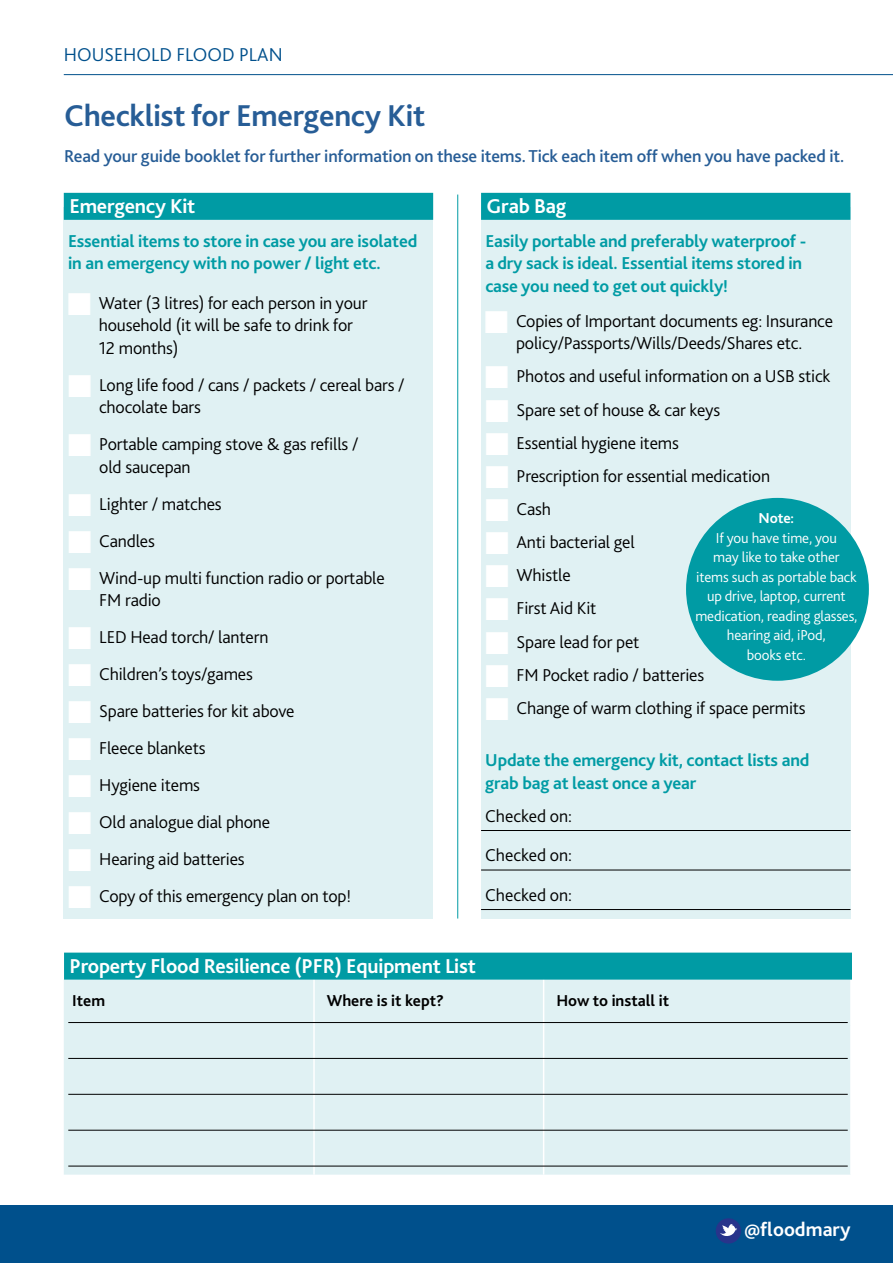
<style>
.page{position:relative;width:893px;height:1263px;background:#fff}
.page>*{position:absolute;margin:0;border:0;box-sizing:border-box;transform-origin:0 0}
.t1{font:700 31.5px "Bliss 2";letter-spacing:-.01em;color:#275d96}
.t2{font:700 21px "Bliss 2";letter-spacing:-.01em;color:#fff}
.t3{font:700 20.25px "Bliss 2";color:#fff}
.t4{font:300 19.5px "Bliss 2";color:#00508c}
.t5{font:300 18px/22.5px "Bliss 2";letter-spacing:-.01em;color:#000}
.t6{font:700 18px/22.5px "Bliss 2";letter-spacing:-.01em;color:#009ba4}
.t7{font:500 18px "Bliss 2";letter-spacing:-.01em;color:#275d96}
.t8{font:700 16.5px "Bliss 2";color:#000}
.t9{font:300 15px/19.5px "Bliss 2";letter-spacing:-.01em;color:#fff;text-align:center}
.t10{font:700 15px "Bliss 2";color:#fff}
.s1{color:#fff}
</style>
<div class="page">
<hr style="left:64px;top:74px;width:829px;height:1px;background:#00508c">
<div style="left:64px;top:207px;width:369px;height:711px;background:#e0f1f3"></div>
<div style="left:481px;top:207px;width:369px;height:711px;background:#e0f1f3"></div>
<div style="left:64px;top:979px;width:786px;height:196px;background:#e0f1f3"></div>
<hr style="left:313px;top:979px;width:2px;height:47px;background:#fff">
<hr style="left:543px;top:979px;width:1px;height:47px;background:#fff">
<hr style="left:313px;top:1026px;width:2px;height:149px;background:#fff">
<hr style="left:543px;top:1026px;width:1px;height:149px;background:#fff">
<hr style="left:68px;top:1022px;width:780px;height:1px;background:#000">
<hr style="left:68px;top:1058px;width:780px;height:1px;background:#000">
<hr style="left:68px;top:1094px;width:780px;height:1px;background:#000">
<hr style="left:68px;top:1130px;width:780px;height:1px;background:#000">
<hr style="left:68px;top:1166px;width:780px;height:1px;background:#000">
<div style="left:0;top:1205px;width:893px;height:58px;background:#00508c"></div>
<div style="left:64px;top:193px;width:369px;height:27px;background:#009ba4"></div>
<div style="left:481px;top:193px;width:369px;height:27px;background:#009ba4"></div>
<hr style="left:481px;top:830px;width:369px;height:1px;background:#000">
<hr style="left:481px;top:870px;width:369px;height:1px;background:#000">
<hr style="left:481px;top:909px;width:369px;height:1px;background:#000">
<hr style="left:457px;top:195px;width:1px;height:723px;background:#009ba4">
<div style="left:686px;top:498px;width:183px;height:183px;background:#009ba4;border-radius:50%"></div>
<div style="left:64px;top:952px;width:788px;height:27px;background:#009ba4"></div>
<div style="left:716px;top:1218px;width:25px;height:25px;background:#28348b;border-radius:50%"></div>
<svg style="left:720px;top:1224px;width:17px;height:12px"></svg>
<p class="t4" style="left:64px;top:43px;width:220px">HOUSEHOLD FLOOD PLAN</p>
<h1 class="t1" style="left:64px;top:96px;width:362px">Checklist for Emergency Kit</h1>
<p class="t7" style="left:64px;top:144px;width:782px">Read your guide booklet for further information on these items. Tick each item off when you have packed it.</p>
<p class="t2" style="left:69px;top:193px;width:128px">Emergency Kit</p>
<p class="t6" style="left:68px;top:229px;width:351px">Essential items to store in case you are isolated in an emergency with no power / light etc.</p>
<p class="t5" style="left:99px;top:291px;width:270px;text-indent:-31px"><span class="s1">■</span> Water (3 litres) for each person in your household (it will be safe to drink for<br>12 months)</p>
<p class="t5" style="left:99px;top:373px;width:307px;text-indent:-31px"><span class="s1">■</span> Long life food / cans / packets / cereal bars / chocolate bars</p>
<p class="t5" style="left:99px;top:433px;width:261px;text-indent:-31px"><span class="s1">■</span> Portable camping stove &amp; gas refills / old saucepan</p>
<p class="t5" style="left:68px;top:492px;width:155px"><span class="s1">■</span> Lighter / matches</p>
<p class="t5" style="left:68px;top:529px;width:89px"><span class="s1">■</span> Candles</p>
<p class="t5" style="left:99px;top:566px;width:287px;text-indent:-31px"><span class="s1">■</span> Wind-up multi function radio or portable<br>FM radio</p>
<p class="t5" style="left:68px;top:625px;width:202px"><span class="s1">■</span> LED Head torch/ lantern</p>
<p class="t5" style="left:68px;top:662px;width:187px"><span class="s1">■</span> Children’s toys/games</p>
<p class="t5" style="left:68px;top:699px;width:228px"><span class="s1">■</span> Spare batteries for kit above</p>
<p class="t5" style="left:68px;top:736px;width:139px"><span class="s1">■</span> Fleece blankets</p>
<p class="t5" style="left:68px;top:773px;width:134px"><span class="s1">■</span> Hygiene items</p>
<p class="t5" style="left:68px;top:810px;width:204px"><span class="s1">■</span> Old analogue dial phone</p>
<p class="t5" style="left:68px;top:847px;width:178px"><span class="s1">■</span> Hearing aid batteries</p>
<p class="t5" style="left:68px;top:884px;width:285px"><span class="s1">■</span> Copy of this emergency plan on top!</p>
<p class="t2" style="left:487px;top:193px;width:81px">Grab Bag</p>
<p class="t6" style="left:485px;top:229px;width:322px">Easily portable and preferably waterproof - a dry sack is ideal. Essential items stored in case you need to get out quickly!</p>
<p class="t5" style="left:485px;top:309px;width:350px;text-align:center"><span class="s1">■</span> Copies of Important documents eg: Insurance policy/Passports/Wills/Deeds/Shares etc.</p>
<p class="t5" style="left:485px;top:365px;width:347px"><span class="s1">■</span> Photos and useful information on a USB stick</p>
<p class="t5" style="left:485px;top:398px;width:237px"><span class="s1">■</span> Spare set of house &amp; car keys</p>
<p class="t5" style="left:485px;top:431px;width:195px"><span class="s1">■</span> Essential hygiene items</p>
<p class="t5" style="left:485px;top:464px;width:286px"><span class="s1">■</span> Prescription for essential medication</p>
<p class="t5" style="left:485px;top:497px;width:67px"><span class="s1">■</span> Cash</p>
<p class="t5" style="left:485px;top:530px;width:151px"><span class="s1">■</span> Anti bacterial gel</p>
<p class="t5" style="left:485px;top:564px;width:87px"><span class="s1">■</span> Whistle</p>
<p class="t5" style="left:485px;top:597px;width:113px"><span class="s1">■</span> First Aid Kit</p>
<p class="t5" style="left:485px;top:630px;width:156px"><span class="s1">■</span> Spare lead for pet</p>
<p class="t5" style="left:485px;top:663px;width:221px"><span class="s1">■</span> FM Pocket radio / batteries</p>
<p class="t5" style="left:485px;top:696px;width:322px"><span class="s1">■</span> Change of warm clothing if space permits</p>
<p class="t6" style="left:485px;top:748px;width:326px">Update the emergency kit, contact lists and grab bag at least once a year</p>
<p class="t5" style="left:485px;top:796px;width:88px;line-height:39.5px;text-align:justify">Checked on:<br>Checked on:<br>Checked on:</p>
<p class="t10" style="left:759px;top:509px;width:37px">Note:</p>
<p class="t9" style="left:695px;top:528px;width:164px">If you have time, you<br>may like to take other items such as portable back up drive, laptop, current medication, reading glasses, hearing aid, iPod,<br>books etc.</p>
<p class="t2" style="left:70px;top:953px;width:408px">Property Flood Resilience (PFR) Equipment List</p>
<p class="t8" style="left:72px;top:990px;width:34px">Item</p>
<p class="t8" style="left:327px;top:990px;width:119px">Where is it kept?</p>
<p class="t8" style="left:556px;top:990px;width:114px">How to install it</p>
<p class="t3" style="left:745px;top:1217px;width:107px">@floodmary</p>
</div>
